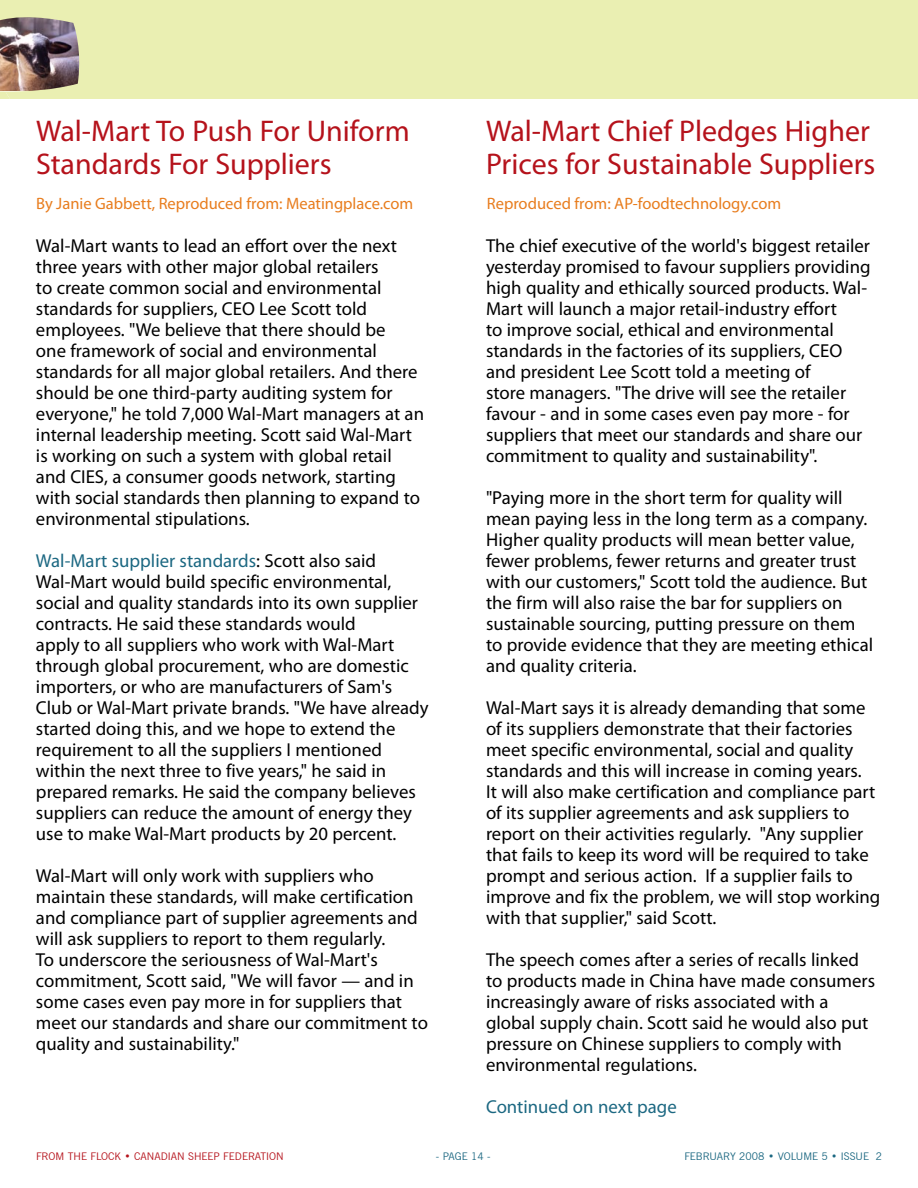
<style>
.page{position:relative;width:918px;height:1188px;background:#fff}
.page>*{position:absolute;margin:0;border:0;box-sizing:border-box;transform-origin:0 0}
.t1{font:30px/33px "Myriad Pro";color:#b5121b}
.t2{font:18.75px/21px "Myriad Pro";color:#000}
.t3{font:18.75px "Myriad Pro";color:#1c6882}
.t4{font:16.5px "Myriad Pro";color:#e87d1e}
.t5{font:10.5px "News Gothic";color:#b5121b}
.t6{font:10.5px "News Gothic";color:#1c6882}
.s1{color:#1c6882}
</style>
<div class="page">
<svg style="left:0;top:0;width:208px;height:99px;background:#cecca0"></svg>
<div style="left:208px;top:0;width:710px;height:99px;background:#eaefb2"></div>
<h1 class="t1" style="left:36px;top:113px;width:375px">Wal-Mart To Push For Uniform<br>Standards For Suppliers</h1>
<h1 class="t1" style="left:486px;top:113px;width:391px">Wal-Mart Chief Pledges Higher<br>Prices for Sustainable Suppliers</h1>
<p class="t4" style="left:36px;top:193px;width:379px">By Janie Gabbett, Reproduced from: Meatingplace.com</p>
<p class="t4" style="left:487px;top:193px;width:296px">Reproduced from: AP-foodtechnology.com</p>
<p class="t2" style="left:36px;top:235px;width:390px">Wal-Mart wants to lead an effort over the next three years with other major global retailers<br>to create common social and environmental standards for suppliers, CEO Lee Scott told employees. "We believe that there should be<br>one framework of social and environmental standards for all major global retailers. And there should be one third-party auditing system for everyone," he told 7,000 Wal-Mart managers at an internal leadership meeting. Scott said Wal-Mart is working on such a system with global retail and CIES, a consumer goods network, starting with social standards then planning to expand to environmental stipulations.</p>
<p class="t2" style="left:36px;top:550px;width:394px"><span class="s1">Wal-Mart supplier standards</span>: Scott also said Wal-Mart would build specific environmental, social and quality standards into its own supplier contracts. He said these standards would<br>apply to all suppliers who work with Wal-Mart through global procurement, who are domestic importers, or who are manufacturers of Sam's Club or Wal-Mart private brands. "We have already started doing this, and we hope to extend the requirement to all the suppliers I mentioned within the next three to five years," he said in prepared remarks. He said the company believes suppliers can reduce the amount of energy they use to make Wal-Mart products by 20 percent.</p>
<p class="t2" style="left:36px;top:865px;width:393px">Wal-Mart will only work with suppliers who maintain these standards, will make certification and compliance part of supplier agreements and will ask suppliers to report to them regularly.<br>To underscore the seriousness of Wal-Mart's commitment, Scott said, "We will favor — and in some cases even pay more in for suppliers that meet our standards and share our commitment to quality and sustainability."</p>
<p class="t2" style="left:486px;top:235px;width:386px">The chief executive of the world's biggest retailer yesterday promised to favour suppliers providing high quality and ethically sourced products. Wal-Mart will launch a major retail-industry effort<br>to improve social, ethical and environmental standards in the factories of its suppliers, CEO and president Lee Scott told a meeting of<br>store managers. "The drive will see the retailer favour - and in some cases even pay more - for suppliers that meet our standards and share our commitment to quality and sustainability".</p>
<p class="t2" style="left:486px;top:487px;width:389px">"Paying more in the short term for quality will mean paying less in the long term as a company.<br>Higher quality products will mean better value, fewer problems, fewer returns and greater trust with our customers," Scott told the audience. But the firm will also raise the bar for suppliers on sustainable sourcing, putting pressure on them to provide evidence that they are meeting ethical and quality criteria.</p>
<p class="t2" style="left:486px;top:697px;width:396px">Wal-Mart says it is already demanding that some of its suppliers demonstrate that their factories meet specific environmental, social and quality standards and this will increase in coming years.<br>It will also make certification and compliance part of its supplier agreements and ask suppliers to report on their activities regularly. "Any supplier that fails to keep its word will be required to take prompt and serious action. If a supplier fails to improve and fix the problem, we will stop working with that supplier," said Scott.</p>
<p class="t2" style="left:486px;top:949px;width:391px">The speech comes after a series of recalls linked to products made in China have made consumers increasingly aware of risks associated with a global supply chain. Scott said he would also put pressure on Chinese suppliers to comply with environmental regulations.</p>
<p class="t3" style="left:486px;top:1095px;width:192px">Continued on next page</p>
<p class="t5" style="left:36px;top:1150px;width:249px">FROM THE FLOCK • CANADIAN SHEEP FEDERATION</p>
<p class="t6" style="left:436px;top:1150px;width:56px">- PAGE 14 -</p>
<p class="t6" style="left:684px;top:1150px;width:199px">FEBRUARY 2008 • VOLUME 5 • ISSUE 2</p>
</div>
